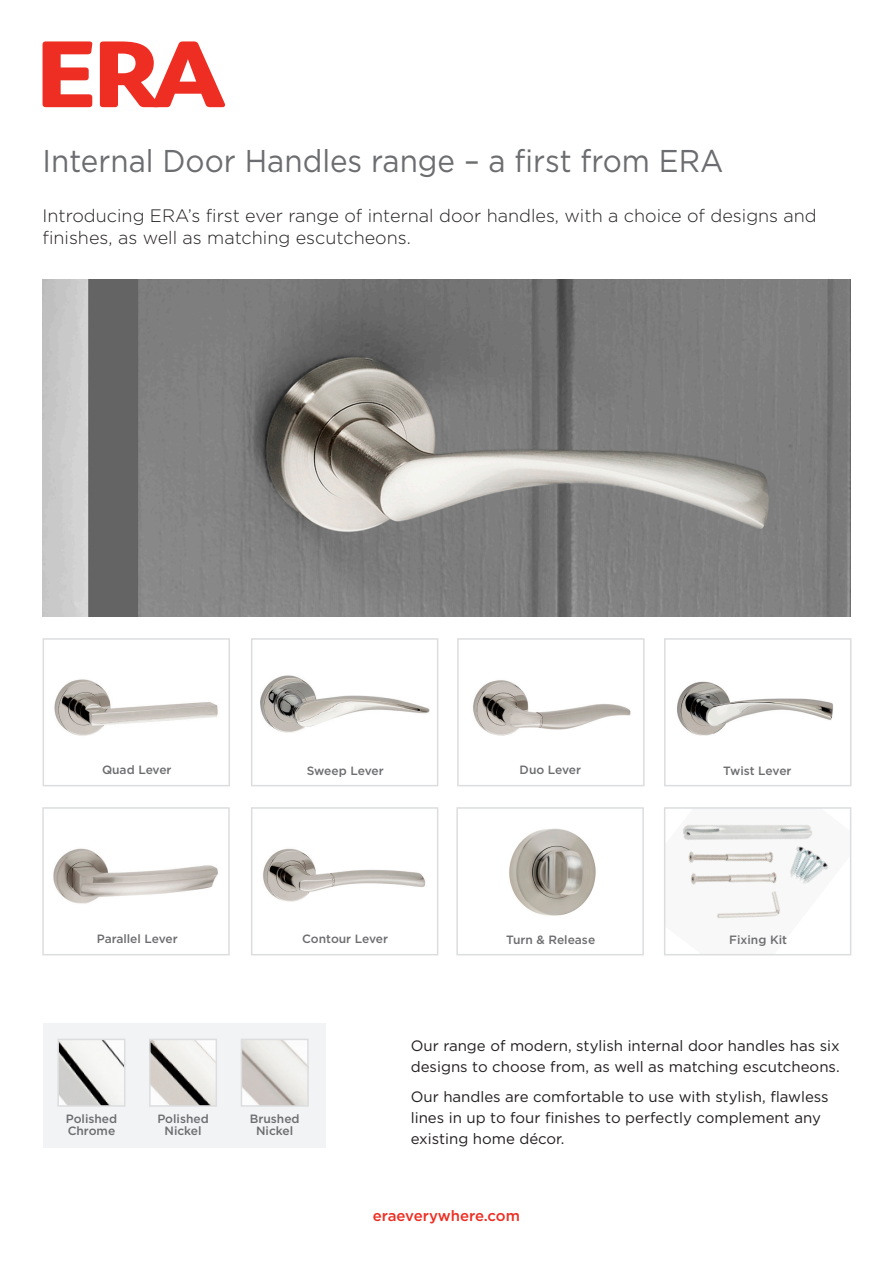
<style>
.page{position:relative;width:893px;height:1263px;background:#fff}
.page>*{position:absolute;margin:0;border:0;box-sizing:border-box;transform-origin:0 0}
.t1{font:31.5px "Gotham";color:#6c6d70;scale:.94 1}
.t2{font:300 18px/21.6px "Gotham";color:#231f20}
.t3{font:15px/21px "Gotham";color:#231f20}
.t4{font:500 15px "Gotham";color:#ee2e22}
.t5{font:500 12px/12px "Gotham";color:#6c6d70;text-align:center}
</style>
<div class="page">
<div style="left:43px;top:1024px;width:283px;height:124px;background:#f2f3f4"></div>
<svg style="left:43px;top:41px;width:49px;height:66px"></svg>
<svg style="left:100px;top:41px;width:125px;height:66px"></svg>
<img style="left:43px;top:280px;width:807px;height:337px">
<img style="left:263px;top:848px;width:163px;height:54px">
<div style="left:251px;top:807px;width:187px;height:148px;border:2px solid #dcdddf"></div>
<img style="left:473px;top:680px;width:158px;height:56px">
<div style="left:457px;top:638px;width:188px;height:148px;border:2px solid #dcdddf"></div>
<img style="left:53px;top:848px;width:165px;height:56px">
<div style="left:42px;top:807px;width:188px;height:148px;border:2px solid #dcdddf"></div>
<img style="left:54px;top:679px;width:164px;height:57px">
<div style="left:43px;top:638px;width:187px;height:148px;border:2px solid #dcdddf"></div>
<img style="left:260px;top:675px;width:170px;height:58px">
<div style="left:251px;top:638px;width:187px;height:148px;border:2px solid #dcdddf"></div>
<img style="left:677px;top:681px;width:157px;height:55px">
<div style="left:664px;top:638px;width:187px;height:148px;border:2px solid #dcdddf"></div>
<img style="left:682px;top:824px;width:147px;height:95px">
<div style="left:664px;top:807px;width:187px;height:148px;border:2px solid #dcdddf"></div>
<img style="left:509px;top:828px;width:87px;height:88px">
<div style="left:456px;top:807px;width:188px;height:148px;border:2px solid #dcdddf"></div>
<img style="left:60px;top:1042px;width:62px;height:62px">
<div style="left:57px;top:1039px;width:68px;height:68px;border:2px solid #dcdddf"></div>
<img style="left:152px;top:1042px;width:62px;height:62px">
<div style="left:149px;top:1039px;width:68px;height:68px;border:2px solid #dcdddf"></div>
<img style="left:244px;top:1042px;width:62px;height:62px">
<div style="left:241px;top:1039px;width:68px;height:68px;border:2px solid #dcdddf"></div>
<p class="t1" style="left:43px;top:141px;width:726px">Internal Door Handles range – a first from ERA</p>
<p class="t2" style="left:43px;top:205px;width:776px">Introducing ERA’s first ever range of internal door handles, with a choice of designs and finishes, as well as matching escutcheons.</p>
<p class="t5" style="left:102px;top:764px;width:71px">Quad Lever</p>
<p class="t5" style="left:307px;top:764px;width:78px">Sweep Lever</p>
<p class="t5" style="left:723px;top:764px;width:70px">Twist Lever</p>
<p class="t5" style="left:520px;top:764px;width:63px">Duo Lever</p>
<p class="t5" style="left:97px;top:933px;width:83px">Parallel Lever</p>
<p class="t5" style="left:302px;top:933px;width:87px">Contour Lever</p>
<p class="t5" style="left:506px;top:933px;width:91px">Turn &amp; Release</p>
<p class="t5" style="left:729px;top:933px;width:59px">Fixing Kit</p>
<p class="t5" style="left:66px;top:1113px;width:53px;text-align:left">Polished<br>Chrome</p>
<p class="t5" style="left:157px;top:1113px;width:53px">Polished<br>Nickel</p>
<p class="t5" style="left:250px;top:1113px;width:51px">Brushed<br>Nickel</p>
<p class="t3" style="left:411px;top:1034px;width:430px">Our range of modern, stylish internal door handles has six designs to choose from, as well as matching escutcheons.</p>
<p class="t3" style="left:411px;top:1085px;width:419px">Our handles are comfortable to use with stylish, flawless lines in up to four finishes to perfectly complement any existing home décor.</p>
<p class="t4" style="left:373px;top:1206px;width:149px">eraeverywhere.com</p>
</div>
